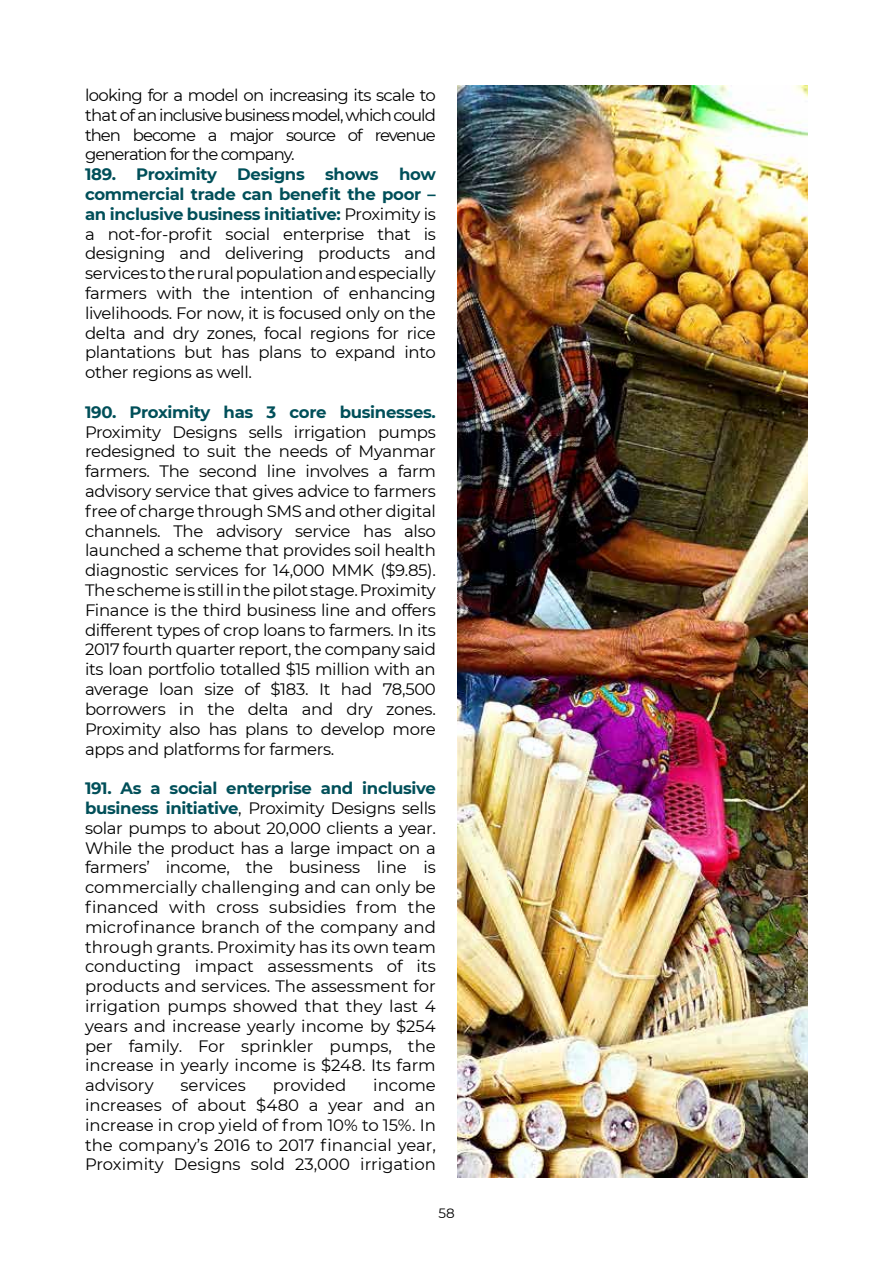
<style>
.page{position:relative;width:893px;height:1263px;background:#fff}
.page>*{position:absolute;margin:0;border:0;box-sizing:border-box;transform-origin:0 0}
.t1{font:16.5px/19.8px "Montserrat";letter-spacing:-.02em;color:#000;text-align:justify}
.t2{font:700 16.5px "Montserrat";letter-spacing:-.02em;color:#004f59}
.t3{font:16.5px "Montserrat";color:#000}
.t4{font:13.5px "Montserrat";color:#000}
.s1{font-weight:700;color:#004f59}
</style>
<div class="page">
<img style="left:457px;top:85px;width:351px;height:1093px">
<p class="t1" style="left:85px;top:85px;width:352px">looking for a model on increasing its scale to that of an inclusive business model, which could then become a major source of revenue generation for the company.</p>
<p class="t1" style="left:85px;top:164px;width:352px"><span class="s1">189. Proximity Designs shows how commercial trade can benefit the poor – an inclusive business initiative:</span> Proximity is a not-for-profit social enterprise that is designing and delivering products and services to the rural population and especially farmers with the intention of enhancing livelihoods. For now, it is focused only on the delta and dry zones, focal regions for rice plantations but has plans to expand into other regions as well.</p>
<p class="t2" style="left:85px;top:400px;width:352px">190. Proximity has 3 core businesses.</p>
<p class="t1" style="left:85px;top:421px;width:352px">Proximity Designs sells irrigation pumps redesigned to suit the needs of Myanmar farmers. The second line involves a farm advisory service that gives advice to farmers free of charge through SMS and other digital channels. The advisory service has also launched a scheme that provides soil health diagnostic services for 14,000 MMK ($9.85).<br>The scheme is still in the pilot stage. Proximity Finance is the third business line and offers different types of crop loans to farmers. In its 2017 fourth quarter report, the company said its loan portfolio totalled $15 million with an average loan size of $183. It had 78,500 borrowers in the delta and dry zones.<br>Proximity also has plans to develop more apps and platforms for farmers.</p>
<p class="t1" style="left:85px;top:778px;width:352px"><span class="s1">191. As a social enterprise and inclusive business initiative</span>, Proximity Designs sells solar pumps to about 20,000 clients a year.<br>While the product has a large impact on a farmers’ income, the business line is commercially challenging and can only be financed with cross subsidies from the microfinance branch of the company and through grants. Proximity has its own team conducting impact assessments of its products and services. The assessment for irrigation pumps showed that they last 4 years and increase yearly income by $254 per family. For sprinkler pumps, the increase in yearly income is $248. Its farm advisory</p>
<p class="t1" style="left:85px;top:1075px;width:352px;text-indent:288px">income increases of about $480 a year and an increase in crop yield of from 10% to 15%. In the company’s 2016 to 2017 financial year, Proximity Designs sold 23,000 irrigation</p>
<p class="t3" style="left:181px;top:1074px;width:67px">services</p>
<p class="t3" style="left:273px;top:1074px;width:75px">provided</p>
<p class="t4" style="left:438px;top:1204px;width:18px">58</p>
</div>
